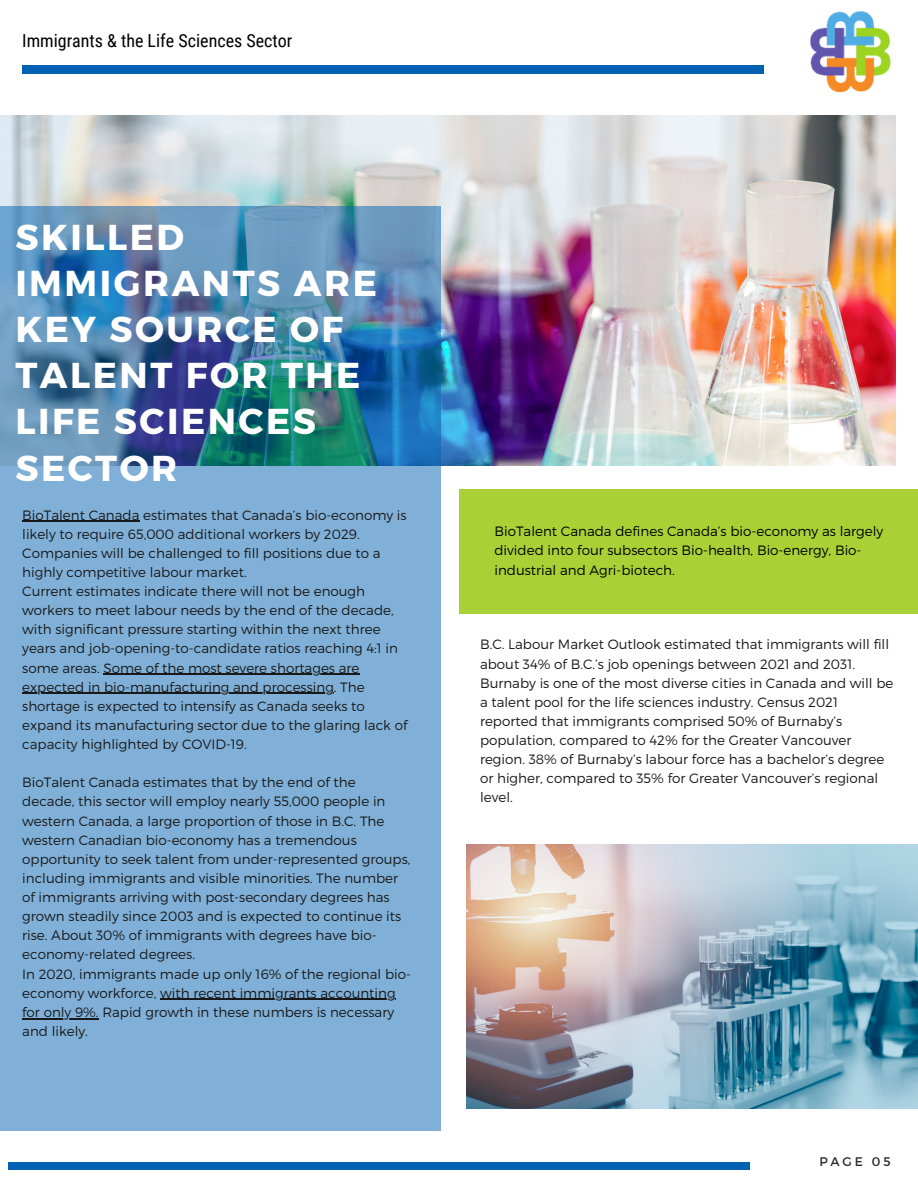
<style>
.page{position:relative;width:918px;height:1188px;background:#fff}
.page>*{position:absolute;margin:0;border:0;box-sizing:border-box;transform-origin:0 0}
.t1{font:700 36px/46.2px "Montserrat";letter-spacing:.07em;color:#fff}
.t2{font:18px "Roboto Condensed";color:#000}
.t3{font:300 13.5px/19.2px "Montserrat";color:#191919}
.t4{font:300 13.5px/19.2px "Montserrat";color:#000}
.t5{font:12.45px "Montserrat";letter-spacing:.23em;color:#2a2a2a}
</style>
<div class="page">
<img style="left:0;top:116px;width:895px;height:349px">
<svg style="left:0;top:207px;width:441px;height:923px;fill:#80b0d8"></svg>
<div style="left:459px;top:489px;width:459px;height:125px;background:#a9d035"></div>
<div style="left:22px;top:65px;width:742px;height:8px;background:#0061b2"></div>
<img style="left:811px;top:11px;width:80px;height:80px">
<div style="left:8px;top:1162px;width:742px;height:8px;background:#0061b2"></div>
<img style="left:467px;top:845px;width:451px;height:264px">
<hr style="left:22px;top:521px;width:118px;height:1px;background:#191919">
<hr style="left:103px;top:674px;width:257px;height:1px;background:#191919">
<hr style="left:22px;top:693px;width:312px;height:1px;background:#191919">
<hr style="left:160px;top:999px;width:236px;height:1px;background:#191919">
<hr style="left:22px;top:1018px;width:77px;height:1px;background:#191919">
<h2 class="t2" style="left:22px;top:30px;width:272px">Immigrants &amp; the Life Sciences Sector</h2>
<h1 class="t1" style="left:15px;top:212px;width:363px">SKILLED<br>IMMIGRANTS ARE<br>KEY SOURCE OF<br>TALENT FOR THE<br>LIFE SCIENCES<br>SECTOR</h1>
<p class="t3" style="left:22px;top:505px;width:387px">BioTalent Canada estimates that Canada’s bio-economy is likely to require 65,000 additional workers by 2029.<br>Companies will be challenged to fill positions due to a highly competitive labour market.<br>Current estimates indicate there will not be enough workers to meet labour needs by the end of the decade, with significant pressure starting within the next three years and job-opening-to-candidate ratios reaching 4:1 in some areas. Some of the most severe shortages are expected in bio-manufacturing and processing. The shortage is expected to intensify as Canada seeks to expand its manufacturing sector due to the glaring lack of capacity highlighted by COVID-19.</p>
<p class="t3" style="left:22px;top:772px;width:390px">BioTalent Canada estimates that by the end of the decade, this sector will employ nearly 55,000 people in western Canada, a large proportion of those in B.C. The western Canadian bio-economy has a tremendous opportunity to seek talent from under-represented groups, including immigrants and visible minorities. The number of immigrants arriving with post-secondary degrees has grown steadily since 2003 and is expected to continue its rise. About 30% of immigrants with degrees have bio&shy;economy-related degrees.<br>In 2020, immigrants made up only 16% of the regional bio&shy;economy workforce, with recent immigrants accounting for only 9%. Rapid growth in these numbers is necessary and likely.</p>
<p class="t4" style="left:494px;top:521px;width:390px">BioTalent Canada defines Canada’s bio-economy as largely divided into four subsectors Bio-health, Bio-energy, Bio&shy;industrial and Agri-biotech.</p>
<p class="t3" style="left:480px;top:634px;width:415px">B.C. Labour Market Outlook estimated that immigrants will fill about 34% of B.C.’s job openings between 2021 and 2031.<br>Burnaby is one of the most diverse cities in Canada and will be a talent pool for the life sciences industry. Census 2021 reported that immigrants comprised 50% of Burnaby’s population, compared to 42% for the Greater Vancouver region. 38% of Burnaby’s labour force has a bachelor’s degree or higher, compared to 35% for Greater Vancouver’s regional level.</p>
<p class="t5" style="left:819px;top:1154px;width:73px">PAGE 05</p>
</div>
